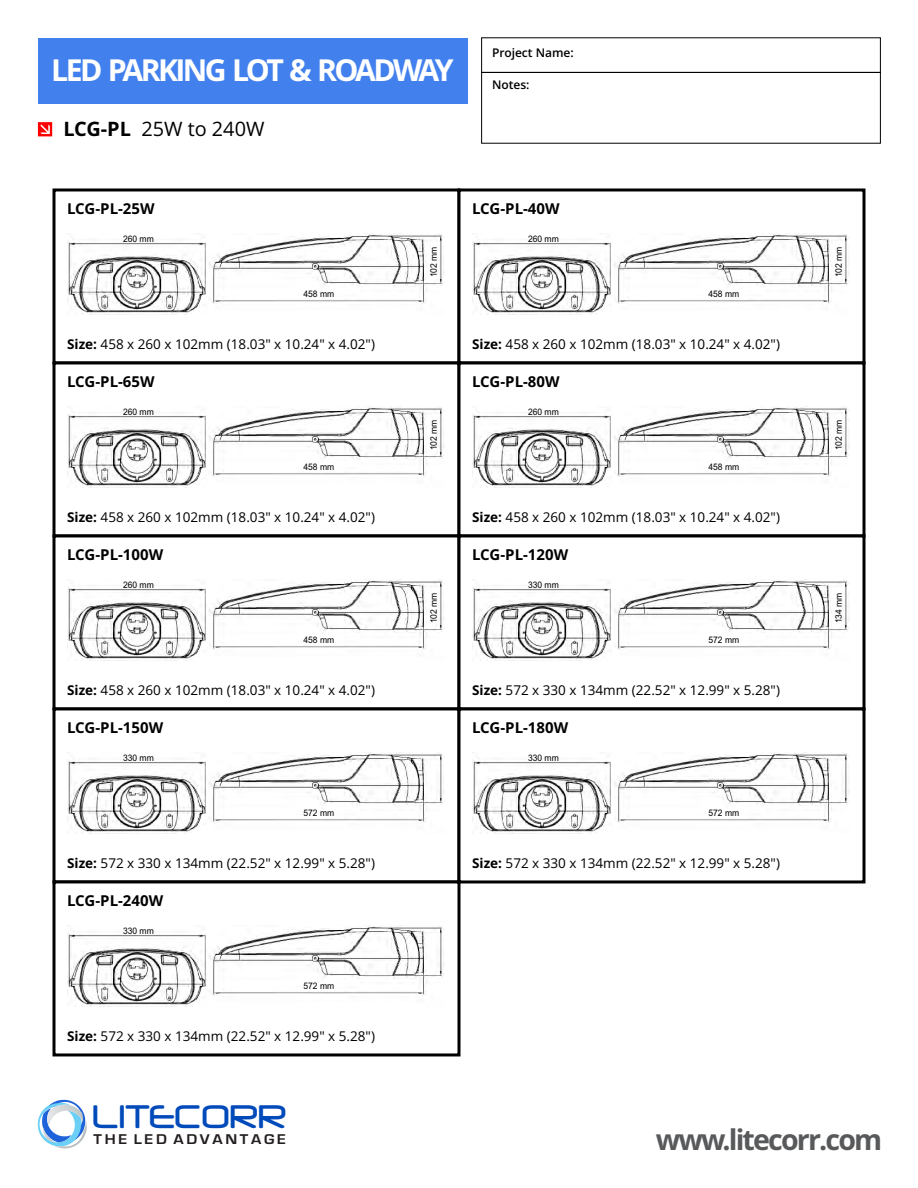
<style>
.page{position:relative;width:918px;height:1188px;background:#fff}
.page>*{position:absolute;margin:0;border:0;box-sizing:border-box;transform-origin:0 0}
.t1{font:38.55px "Neuropol";color:#004aba;scale:.93 1}
.t2{font:700 30.3px "Open Sans";letter-spacing:-.085em;color:#fff}
.t3{font:700 28.65px "Open Sans";letter-spacing:-.065em;color:#58595b}
.t4{font:19.95px "Open Sans";color:#000}
.t5{font:700 15px "Open Sans";color:#000}
.t6{font:700 14.7px "Eurostile";letter-spacing:.17em;color:#231f20;scale:1.1 1}
.t7{font:13.5px "Open Sans";color:#000}
.t8{font:600 12px "Open Sans";color:#000}
.t9{font:9px "Arial";color:#000;scale:.95 1}
.s1{font-weight:700}
</style>
<div class="page">
<svg style="left:38px;top:122px;width:14px;height:14px"></svg>
<div style="left:481px;top:72px;width:400px;height:72px;border:1px solid #000"></div>
<div style="left:38px;top:38px;width:430px;height:65px;background:#4281ed"></div>
<svg style="left:38px;top:1100px;width:47px;height:48px"></svg>
<div style="left:52px;top:188px;width:408px;height:176px;background:#fff;border:3px solid #000"></div>
<div style="left:458px;top:188px;width:408px;height:176px;background:#fff;border:3px solid #000"></div>
<div style="left:52px;top:361px;width:408px;height:176px;background:#fff;border:3px solid #000"></div>
<div style="left:458px;top:361px;width:408px;height:176px;background:#fff;border:3px solid #000"></div>
<div style="left:52px;top:534px;width:408px;height:176px;background:#fff;border:3px solid #000"></div>
<div style="left:458px;top:534px;width:408px;height:176px;background:#fff;border:3px solid #000"></div>
<div style="left:52px;top:707px;width:408px;height:176px;background:#fff;border:3px solid #000"></div>
<div style="left:52px;top:880px;width:408px;height:176px;background:#fff;border:3px solid #000"></div>
<div style="left:458px;top:707px;width:408px;height:176px;background:#fff;border:3px solid #000"></div>
<img style="left:67px;top:234px;width:377px;height:80px">
<img style="left:472px;top:234px;width:377px;height:80px">
<img style="left:67px;top:407px;width:377px;height:80px">
<img style="left:472px;top:407px;width:377px;height:80px">
<img style="left:67px;top:580px;width:377px;height:80px">
<img style="left:472px;top:580px;width:377px;height:80px">
<img style="left:67px;top:753px;width:377px;height:80px">
<img style="left:67px;top:926px;width:377px;height:80px">
<img style="left:472px;top:753px;width:377px;height:80px">
<h2 class="t2" style="left:51px;top:58px;width:404px">LED PARKING LOT &amp; ROADWAY</h2>
<h3 class="t4" style="left:63px;top:121px;width:203px"><span class="s1">LCG-PL</span> 25W to 240W</h3>
<p class="t8" style="left:492px;top:47px;width:83px">Project Name:</p>
<p class="t8" style="left:492px;top:79px;width:39px">Notes:</p>
<p class="t5" style="left:67px;top:202px;width:89px">LCG-PL-25W</p>
<p class="t5" style="left:472px;top:202px;width:89px">LCG-PL-40W</p>
<p class="t9" style="left:123px;top:235px;width:34px">260 mm</p>
<p class="t9" style="left:528px;top:235px;width:34px">260 mm</p>
<p class="t9" style="left:430px;top:277px;width:34px;rotate:-90deg">102 mm</p>
<p class="t9" style="left:835px;top:277px;width:34px;rotate:-90deg">102 mm</p>
<p class="t9" style="left:303px;top:291px;width:34px">458 mm</p>
<p class="t9" style="left:708px;top:291px;width:34px">458 mm</p>
<p class="t7" style="left:67px;top:339px;width:309px"><span class="s1">Size:</span> 458 x 260 x 102mm (18.03" x 10.24" x 4.02")</p>
<p class="t7" style="left:472px;top:339px;width:309px"><span class="s1">Size:</span> 458 x 260 x 102mm (18.03" x 10.24" x 4.02")</p>
<p class="t5" style="left:67px;top:375px;width:89px">LCG-PL-65W</p>
<p class="t5" style="left:472px;top:375px;width:89px">LCG-PL-80W</p>
<p class="t9" style="left:123px;top:408px;width:34px">260 mm</p>
<p class="t9" style="left:528px;top:408px;width:34px">260 mm</p>
<p class="t9" style="left:430px;top:450px;width:34px;rotate:-90deg">102 mm</p>
<p class="t9" style="left:835px;top:450px;width:34px;rotate:-90deg">102 mm</p>
<p class="t9" style="left:303px;top:464px;width:34px">458 mm</p>
<p class="t9" style="left:708px;top:464px;width:34px">458 mm</p>
<p class="t7" style="left:67px;top:512px;width:309px"><span class="s1">Size:</span> 458 x 260 x 102mm (18.03" x 10.24" x 4.02")</p>
<p class="t7" style="left:472px;top:512px;width:309px"><span class="s1">Size:</span> 458 x 260 x 102mm (18.03" x 10.24" x 4.02")</p>
<p class="t5" style="left:67px;top:548px;width:98px">LCG-PL-100W</p>
<p class="t5" style="left:472px;top:548px;width:98px">LCG-PL-120W</p>
<p class="t9" style="left:123px;top:581px;width:34px">260 mm</p>
<p class="t9" style="left:528px;top:581px;width:34px">330 mm</p>
<p class="t9" style="left:430px;top:623px;width:34px;rotate:-90deg">102 mm</p>
<p class="t9" style="left:835px;top:623px;width:34px;rotate:-90deg">134 mm</p>
<p class="t9" style="left:303px;top:637px;width:34px">458 mm</p>
<p class="t9" style="left:708px;top:637px;width:34px">572 mm</p>
<p class="t7" style="left:67px;top:685px;width:309px"><span class="s1">Size:</span> 458 x 260 x 102mm (18.03" x 10.24" x 4.02")</p>
<p class="t7" style="left:472px;top:685px;width:309px"><span class="s1">Size:</span> 572 x 330 x 134mm (22.52" x 12.99" x 5.28")</p>
<p class="t5" style="left:67px;top:721px;width:98px">LCG-PL-150W</p>
<p class="t9" style="left:123px;top:754px;width:34px">330 mm</p>
<p class="t9" style="left:303px;top:810px;width:34px">572 mm</p>
<p class="t7" style="left:67px;top:858px;width:309px"><span class="s1">Size:</span> 572 x 330 x 134mm (22.52" x 12.99" x 5.28")</p>
<p class="t5" style="left:67px;top:894px;width:98px">LCG-PL-240W</p>
<p class="t9" style="left:123px;top:927px;width:34px">330 mm</p>
<p class="t9" style="left:303px;top:983px;width:34px">572 mm</p>
<p class="t7" style="left:67px;top:1031px;width:309px"><span class="s1">Size:</span> 572 x 330 x 134mm (22.52" x 12.99" x 5.28")</p>
<p class="t5" style="left:472px;top:721px;width:98px">LCG-PL-180W</p>
<p class="t9" style="left:528px;top:754px;width:34px">330 mm</p>
<p class="t9" style="left:708px;top:810px;width:34px">572 mm</p>
<p class="t7" style="left:472px;top:858px;width:309px"><span class="s1">Size:</span> 572 x 330 x 134mm (22.52" x 12.99" x 5.28")</p>
<h1 class="t1" style="left:93px;top:1099px;width:210px">LITECORR</h1>
<p class="t6" style="left:94px;top:1134px;width:176px">THE LED ADVANTAGE</p>
<h3 class="t3" style="left:656px;top:1128px;width:228px">www.litecorr.com</h3>
</div>
